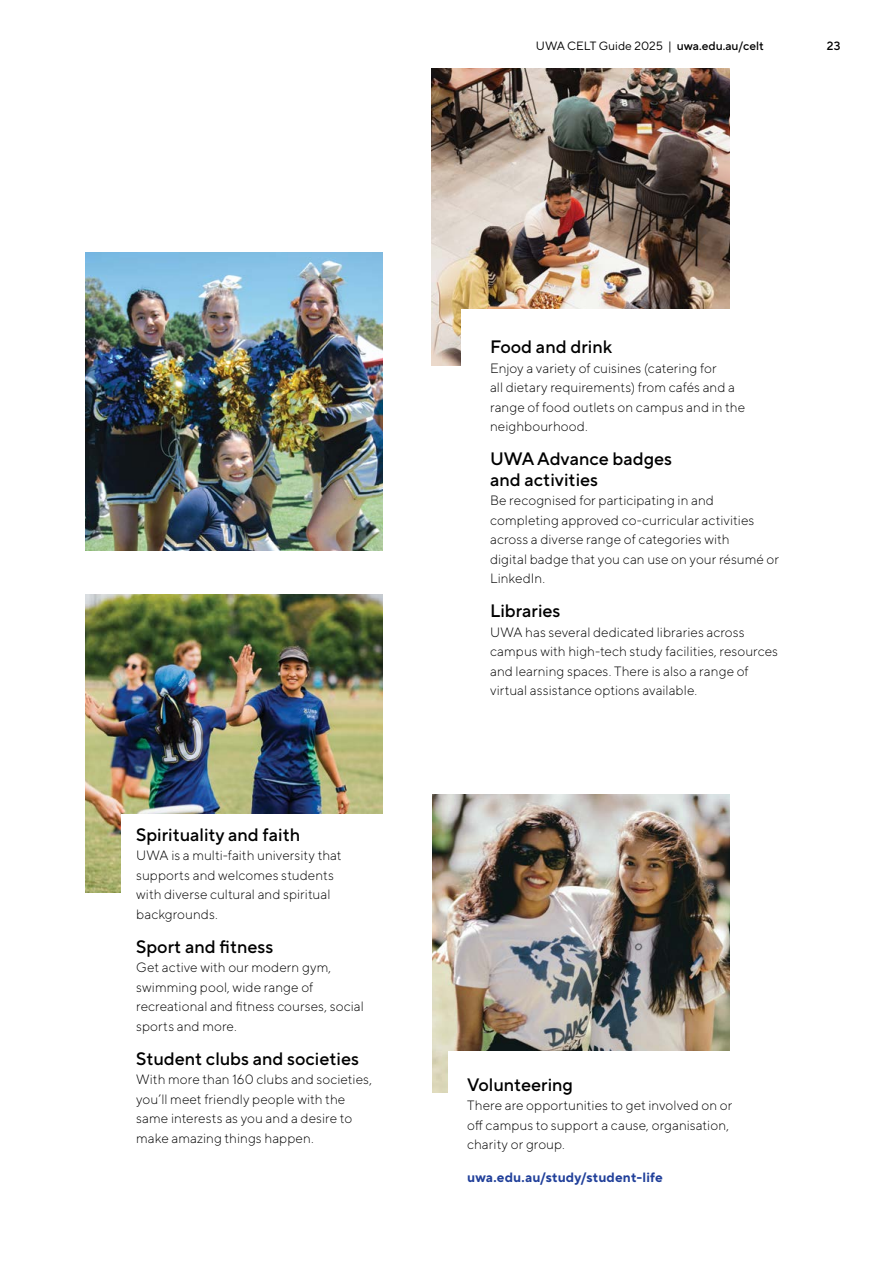
<style>
.page{position:relative;width:893px;height:1263px;background:#fff}
.page>*{position:absolute;margin:0;border:0;box-sizing:border-box;transform-origin:0 0}
.t1{font:500 18px/21px "TT Norms Pro";color:#000}
.t2{font:300 13.5px/19.5px "TT Norms Pro";letter-spacing:.01em;color:#000}
.t3{font:700 13.5px "TT Norms Pro";letter-spacing:.01em;color:#21409a}
.t4{font:12px "TT Norms Pro";color:#000}
.t5{font:500 12px "TT Norms Pro";color:#000}
.s1{font-weight:500}
</style>
<div class="page">
<img style="left:432px;top:68px;width:297px;height:298px">
<div style="left:461px;top:310px;width:355px;height:223px;background:#fff"></div>
<img style="left:432px;top:795px;width:298px;height:297px">
<img style="left:85px;top:594px;width:298px;height:298px">
<img style="left:85px;top:253px;width:298px;height:297px">
<div style="left:448px;top:1051px;width:312px;height:163px;background:#fff"></div>
<div style="left:121px;top:814px;width:272px;height:229px;background:#fff"></div>
<p class="t4" style="left:536px;top:37px;width:229px">UWA CELT Guide 2025 | <span class="s1">uwa.edu.au/celt</span></p>
<p class="t5" style="left:827px;top:37px;width:15px">23</p>
<h1 class="t1" style="left:490px;top:335px;width:124px">Food and drink</h1>
<p class="t2" style="left:490px;top:357px;width:257px">Enjoy a variety of cuisines (catering for<br>all dietary requirements) from cafés and a range of food outlets on campus and in the neighbourhood.</p>
<h1 class="t1" style="left:490px;top:447px;width:183px">UWA Advance badges and activities</h1>
<p class="t2" style="left:490px;top:490px;width:290px">Be recognised for participating in and completing approved co-curricular activities across a diverse range of categories with<br>digital badge that you can use on your résumé or LinkedIn.</p>
<h1 class="t1" style="left:490px;top:599px;width:72px">Libraries</h1>
<p class="t2" style="left:490px;top:621px;width:289px">UWA has several dedicated libraries across campus with high-tech study facilities, resources and learning spaces. There is also a range of virtual assistance options available.</p>
<h1 class="t1" style="left:136px;top:823px;width:166px">Spirituality and faith</h1>
<p class="t2" style="left:136px;top:845px;width:207px">UWA is a multi-faith university that supports and welcomes students with diverse cultural and spiritual backgrounds.</p>
<h1 class="t1" style="left:136px;top:934px;width:139px">Sport and fitness</h1>
<p class="t2" style="left:136px;top:957px;width:229px">Get active with our modern gym, swimming pool, wide range of recreational and fitness courses, social sports and more.</p>
<h1 class="t1" style="left:136px;top:1046px;width:224px">Student clubs and societies</h1>
<p class="t2" style="left:136px;top:1068px;width:237px">With more than 160 clubs and societies, you’ll meet friendly people with the same interests as you and a desire to make amazing things happen.</p>
<h1 class="t1" style="left:467px;top:1073px;width:107px">Volunteering</h1>
<p class="t2" style="left:467px;top:1095px;width:267px">There are opportunities to get involved on or off campus to support a cause, organisation, charity or group.</p>
<p class="t3" style="left:467px;top:1167px;width:197px">uwa.edu.au/study/student-life</p>
</div>
